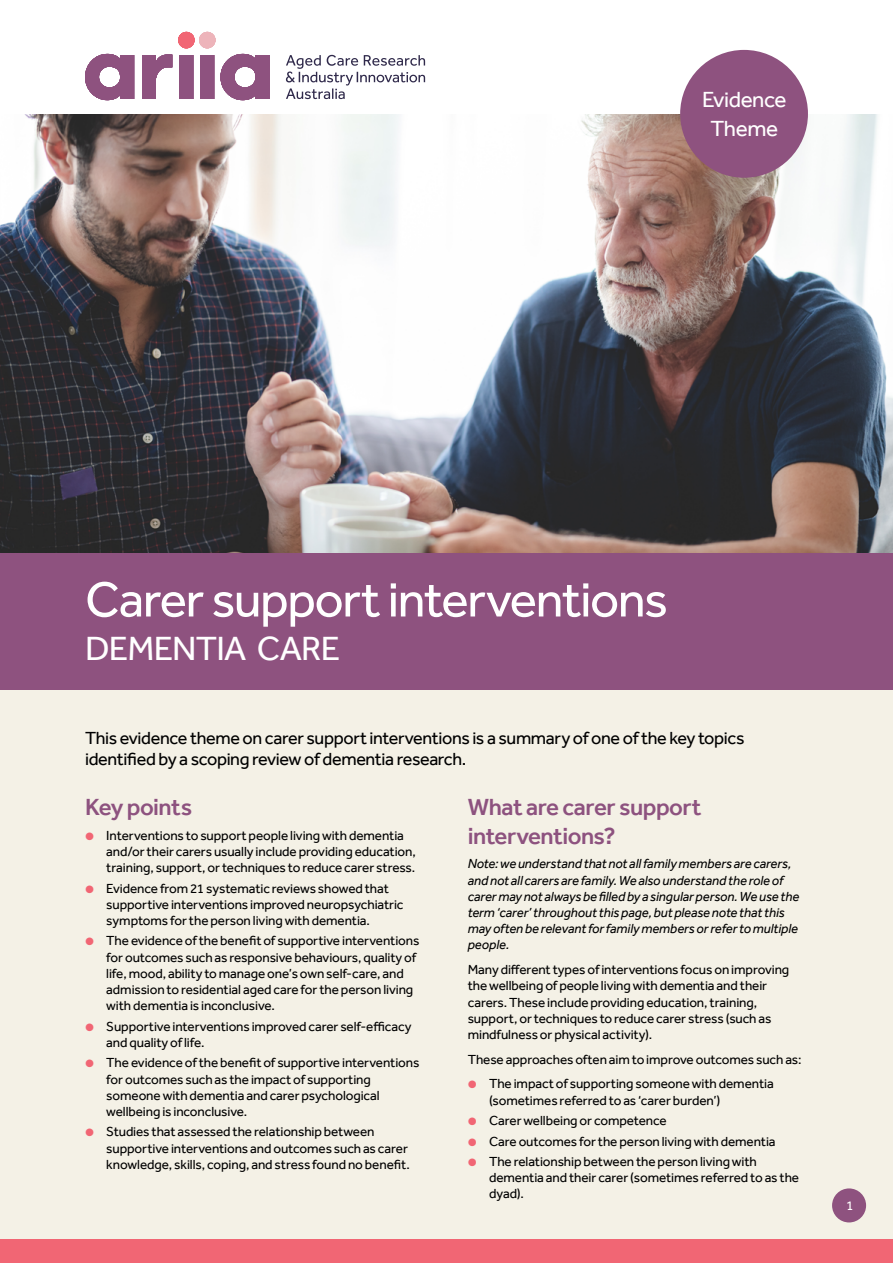
<style>
.page{position:relative;width:893px;height:1263px;background:#fff}
.page>*{position:absolute;margin:0;border:0;box-sizing:border-box;transform-origin:0 0}
.Title__H1{font:51px "Effra";letter-spacing:-.025em;color:#fff}
.Theme__H1{font:34.5px "Effra";letter-spacing:-.02em;color:#fff}
.Sub_Heading__H2{font:500 24px/28.8px "Effra";letter-spacing:-.02em;color:#8d527f}
.t1{font:22.5px/28.5px "Effra";letter-spacing:-.02em;color:#fff;text-align:center}
.Intro_Text{font:18px/21.6px "Effra";letter-spacing:-.02em;color:#000}
.Paragraph__P{font:13.5px/16.2px "Effra";letter-spacing:-.005em;color:#000}
.Paragraph__P-2{font:italic 13.5px/16.2px "Effra";letter-spacing:-.005em;color:#000}
.t2{font:13.5px "Effra";color:#fff}
.s1{color:#f16674}
</style>
<div class="page">
<div style="left:0;top:85px;width:893px;height:1178px;background:#f4f1e6"></div>
<div style="left:0;top:1239px;width:893px;height:24px;background:#f16674"></div>
<div style="left:0;top:0;width:893px;height:115px;background:#fff"></div>
<div style="left:0;top:553px;width:893px;height:137px;background:#8e527f"></div>
<div style="left:832px;top:1188px;width:34px;height:34px;background:#8e527f;border-radius:50%"></div>
<img style="left:0;top:115px;width:893px;height:438px">
<svg style="left:85px;top:54px;width:49px;height:46px"></svg>
<svg style="left:142px;top:55px;width:30px;height:44px"></svg>
<svg style="left:200px;top:55px;width:14px;height:44px"></svg>
<svg style="left:220px;top:54px;width:50px;height:46px"></svg>
<svg style="left:179px;top:55px;width:14px;height:44px"></svg>
<div style="left:199px;top:32px;width:16px;height:16px;background:#edb4ba;border-radius:50%"></div>
<div style="left:178px;top:32px;width:16px;height:16px;background:#f16674;border-radius:50%"></div>
<svg style="left:286px;top:55px;width:139px;height:44px"></svg>
<div style="left:680px;top:50px;width:128px;height:128px;background:#8e527f;border-radius:50%"></div>
<h3 class="t1" style="left:702px;top:85px;width:86px">Evidence<br>Theme</h3>
<h1 class="Title__H1" style="left:85px;top:569px;width:584px">Carer support interventions</h1>
<h1 class="Theme__H1" style="left:85px;top:627px;width:257px">DEMENTIA CARE</h1>
<p class="Intro_Text" style="left:85px;top:727px;width:661px">This evidence theme on carer support interventions is a summary of one of the key topics identified by a scoping review of dementia research.</p>
<h2 class="Sub_Heading__H2" style="left:85px;top:792px;width:109px">Key points</h2>
<p class="Paragraph__P" style="left:106px;top:827px;width:311px;text-indent:-21px"><span class="s1">●</span> Interventions to support people living with dementia and/or their carers usually include providing education, training, support, or techniques to reduce carer stress.</p>
<p class="Paragraph__P" style="left:106px;top:880px;width:299px;text-indent:-21px"><span class="s1">●</span> Evidence from 21 systematic reviews showed that supportive interventions improved neuropsychiatric symptoms for the person living with dementia.</p>
<p class="Paragraph__P" style="left:106px;top:933px;width:315px;text-indent:-21px"><span class="s1">●</span> The evidence of the benefit of supportive interventions for outcomes such as responsive behaviours, quality of life, mood, ability to manage one’s own self-care, and admission to residential aged care for the person living with dementia is inconclusive.</p>
<p class="Paragraph__P" style="left:106px;top:1018px;width:307px;text-indent:-21px"><span class="s1">●</span> Supportive interventions improved carer self-efficacy and quality of life.</p>
<p class="Paragraph__P" style="left:106px;top:1054px;width:315px;text-indent:-21px"><span class="s1">●</span> The evidence of the benefit of supportive interventions for outcomes such as the impact of supporting someone with dementia and carer psychological wellbeing is inconclusive.</p>
<p class="Paragraph__P" style="left:106px;top:1123px;width:305px;text-indent:-21px"><span class="s1">●</span> Studies that assessed the relationship between supportive interventions and outcomes such as carer knowledge, skills, coping, and stress found no benefit.</p>
<h2 class="Sub_Heading__H2" style="left:468px;top:792px;width:235px">What are carer support interventions?</h2>
<p class="Paragraph__P-2" style="left:468px;top:856px;width:333px">Note: we understand that not all family members are carers, and not all carers are family. We also understand the role of carer may not always be filled by a singular person. We use the term ‘carer’ throughout this page, but please note that this may often be relevant for family members or refer to multiple people.</p>
<p class="Paragraph__P" style="left:468px;top:961px;width:323px">Many different types of interventions focus on improving the wellbeing of people living with dementia and their carers. These include providing education, training, support, or techniques to reduce carer stress (such as mindfulness or physical activity).</p>
<p class="Paragraph__P" style="left:468px;top:1051px;width:335px">These approaches often aim to improve outcomes such as:</p>
<p class="Paragraph__P" style="left:489px;top:1076px;width:286px;text-indent:-21px"><span class="s1">●</span> The impact of supporting someone with dementia (sometimes referred to as ‘carer burden’)</p>
<p class="Paragraph__P" style="left:468px;top:1112px;width:201px"><span class="s1">●</span> Carer wellbeing or competence</p>
<p class="Paragraph__P" style="left:468px;top:1133px;width:309px"><span class="s1">●</span> Care outcomes for the person living with dementia</p>
<p class="Paragraph__P" style="left:489px;top:1153px;width:312px;text-indent:-21px"><span class="s1">●</span> The relationship between the person living with dementia and their carer (sometimes referred to as the dyad).</p>
<p class="t2" style="left:846px;top:1197px;width:9px">1</p>
</div>
